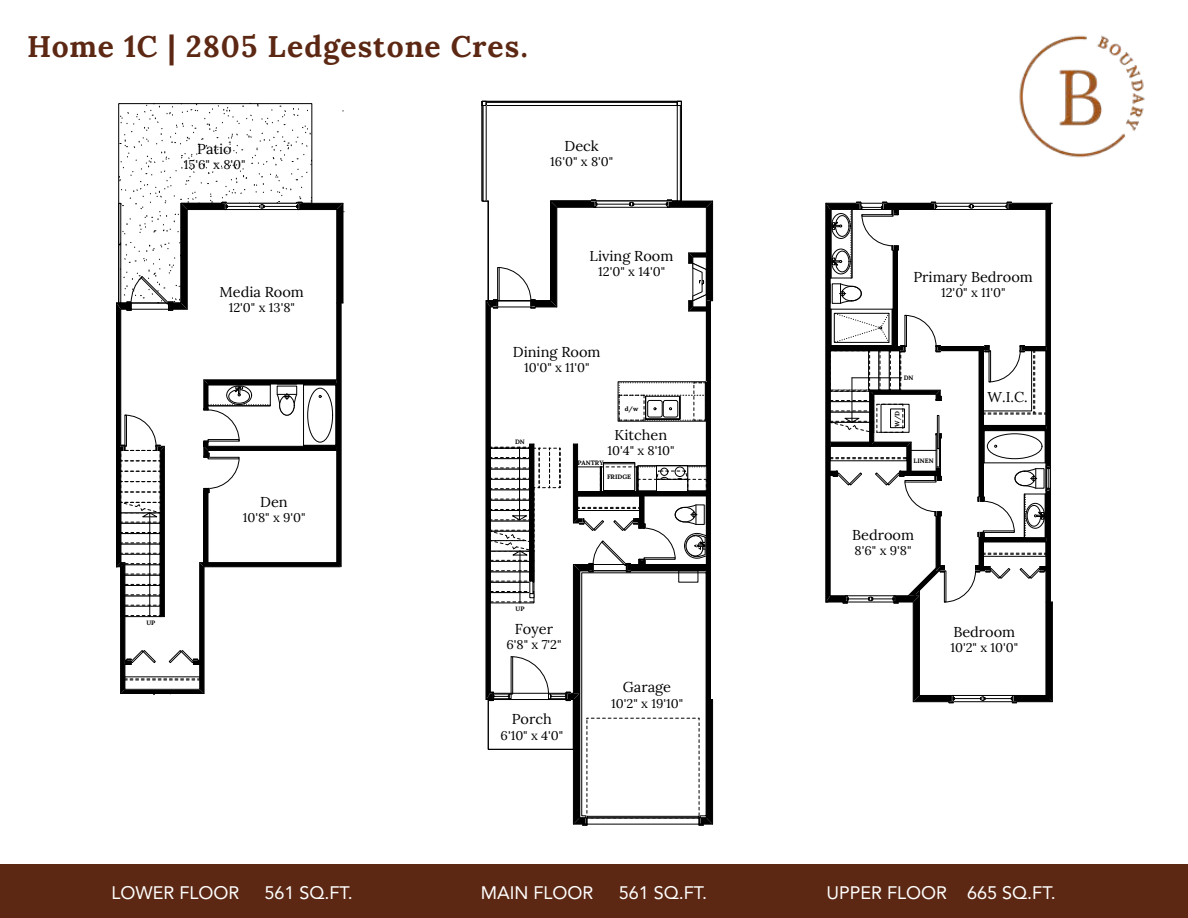
<style>
.page{position:relative;width:1188px;height:918px;background:#fff}
.page>*{position:absolute;margin:0;border:0;box-sizing:border-box;transform-origin:0 0}
.t1{font:700 30px "Lora";letter-spacing:.03em;color:#5c2813}
.t2{font:18px "Avenir";color:#fff}
.t3{font:14.25px "Lora";color:#000}
.t4{font:12.6px "Lora";color:#000}
.t5{font:700 6.3px "Lora";color:#000}
</style>
<div class="page">
<div style="left:0;top:864px;width:1188px;height:54px;background:#5c2813"></div>
<img style="left:1019px;top:35px;width:126px;height:123px">
<hr style="left:116px;top:303px;width:1px;height:264px;background:#000">
<svg style="left:117px;top:103px;width:228px;height:592px"></svg>
<svg style="left:481px;top:101px;width:232px;height:725px"></svg>
<hr style="left:1052px;top:602px;width:1px;height:100px;background:#000">
<svg style="left:826px;top:202px;width:226px;height:501px"></svg>
<h1 class="t1" style="left:27px;top:21px;width:502px">Home 1C | 2805 Ledgestone Cres.</h1>
<p class="t3" style="left:197px;top:138px;width:36px">Patio</p>
<p class="t4" style="left:184px;top:155px;width:64px">15'6" x 8'0"</p>
<p class="t3" style="left:565px;top:135px;width:36px">Deck</p>
<p class="t4" style="left:550px;top:152px;width:64px">16'0" x 8'0"</p>
<p class="t3" style="left:219px;top:281px;width:86px">Media Room</p>
<p class="t4" style="left:229px;top:298px;width:68px">12'0" x 13'8"</p>
<p class="t3" style="left:590px;top:245px;width:85px">Living Room</p>
<p class="t4" style="left:598px;top:262px;width:68px">12'0" x 14'0"</p>
<p class="t3" style="left:513px;top:341px;width:89px">Dining Room</p>
<p class="t4" style="left:524px;top:358px;width:67px">10'0" x 11'0"</p>
<p class="t5" style="left:625px;top:403px;width:15px">d/w</p>
<p class="t5" style="left:146px;top:617px;width:10px">UP</p>
<p class="t3" style="left:260px;top:491px;width:29px">Den</p>
<p class="t4" style="left:243px;top:508px;width:64px">10'8" x 9'0"</p>
<p class="t5" style="left:515px;top:436px;width:11px">DN</p>
<p class="t3" style="left:614px;top:424px;width:54px">Kitchen</p>
<p class="t4" style="left:607px;top:441px;width:69px">10'4" x 8'10"</p>
<p class="t5" style="left:577px;top:457px;width:28px">PANTRY</p>
<p class="t5" style="left:607px;top:471px;width:26px">FRIDGE</p>
<p class="t5" style="left:516px;top:603px;width:10px">UP</p>
<p class="t3" style="left:515px;top:618px;width:40px">Foyer</p>
<p class="t4" style="left:506px;top:635px;width:57px">6'8" x 7'2"</p>
<p class="t3" style="left:512px;top:709px;width:42px">Porch</p>
<p class="t4" style="left:501px;top:726px;width:64px">6'10" x 4'0"</p>
<p class="t3" style="left:623px;top:677px;width:50px">Garage</p>
<p class="t4" style="left:611px;top:694px;width:74px">10'2" x 19'10"</p>
<p class="t3" style="left:913px;top:266px;width:121px">Primary Bedroom</p>
<p class="t4" style="left:941px;top:283px;width:66px">12'0" x 11'0"</p>
<p class="t5" style="left:904px;top:372px;width:11px">DN</p>
<p class="t5" style="left:892px;top:427px;width:17px;rotate:-90deg">W/D</p>
<p class="t5" style="left:913px;top:455px;width:22px">LINEN</p>
<p class="t3" style="left:852px;top:524px;width:63px">Bedroom</p>
<p class="t4" style="left:855px;top:541px;width:59px">8'6" x 9'8"</p>
<p class="t3" style="left:988px;top:386px;width:42px">W.I.C.</p>
<p class="t3" style="left:953px;top:621px;width:63px">Bedroom</p>
<p class="t4" style="left:950px;top:638px;width:69px">10'2" x 10'0"</p>
<h2 class="t2" style="left:111px;top:879px;width:130px">LOWER FLOOR</h2>
<h2 class="t2" style="left:265px;top:879px;width:90px">561 SQ.FT.</h2>
<h2 class="t2" style="left:481px;top:879px;width:114px">MAIN FLOOR</h2>
<h2 class="t2" style="left:619px;top:879px;width:90px">561 SQ.FT.</h2>
<h2 class="t2" style="left:827px;top:879px;width:231px">UPPER FLOOR 665 SQ.FT.</h2>
</div>
